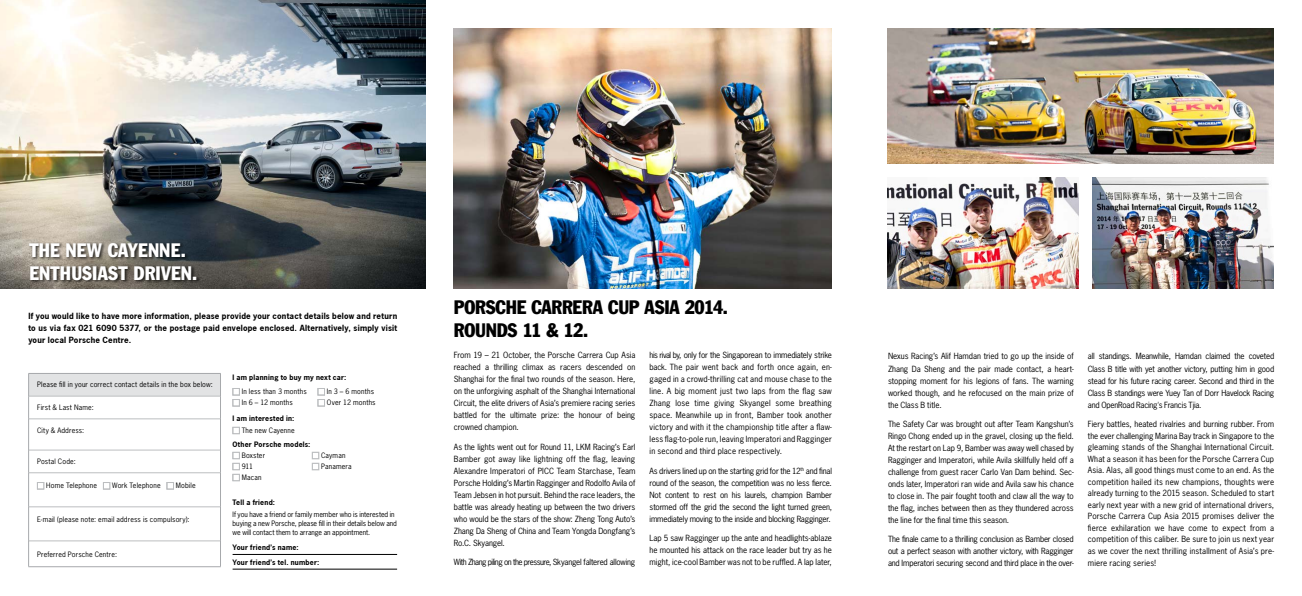
<style>
.page{position:relative;width:1302px;height:596px;background:#fff}
.page>*{position:absolute;margin:0;border:0;box-sizing:border-box;transform-origin:0 0}
.t1{font:condensed 19px/22.8px "Porsche Franklin Gothic";letter-spacing:-.01em;color:#000}
.t2{font:condensed 19px/22.8px "Porsche Franklin Gothic";letter-spacing:.01em;color:#fff}
.t3{font:8px/12px "Porsche News Gothic";letter-spacing:-.005em;color:#000;text-align:justify}
.t4{font:700 8px/12px "Porsche News Gothic";letter-spacing:.025em;color:#000;text-align:justify}
.t5{font:8px "Porsche News Gothic";letter-spacing:-.05em;color:#000}
.t6{font:7px "Porsche News Gothic";letter-spacing:.02em;color:#000}
.t7{font:7px/9px "Porsche News Gothic";letter-spacing:-.005em;color:#000}
.t8{font:700 7px/14.7px "Porsche News Gothic";letter-spacing:.03em;color:#000}
</style>
<div class="page">
<img style="left:0;top:0;width:425px;height:288px">
<img style="left:454px;top:28px;width:377px;height:260px">
<img style="left:887px;top:28px;width:386px;height:135px">
<img style="left:887px;top:177px;width:191px;height:111px">
<img style="left:1092px;top:177px;width:181px;height:111px">
<div style="left:28px;top:242px;width:173px;height:42px;background:#000;opacity:.75"></div>
<div style="left:29px;top:373px;width:191px;height:23px;background:#e2e3e4"></div>
<hr style="left:29px;top:395px;width:191px;height:1px;background:#bcbec0">
<hr style="left:29px;top:418px;width:191px;height:1px;background:#bcbec0">
<hr style="left:29px;top:449px;width:191px;height:1px;background:#bcbec0">
<hr style="left:29px;top:472px;width:191px;height:1px;background:#bcbec0">
<hr style="left:29px;top:506px;width:191px;height:1px;background:#bcbec0">
<hr style="left:29px;top:540px;width:191px;height:1px;background:#bcbec0">
<hr style="left:28px;top:373px;width:193px;height:1px;background:#a7a9ac">
<svg style="left:28px;top:373px;width:1px;height:45px"></svg>
<svg style="left:220px;top:373px;width:1px;height:45px"></svg>
<hr style="left:28px;top:418px;width:1px;height:32px;background:#a7a9ac">
<hr style="left:220px;top:418px;width:1px;height:32px;background:#a7a9ac">
<svg style="left:28px;top:450px;width:1px;height:22px"></svg>
<svg style="left:220px;top:450px;width:1px;height:22px"></svg>
<hr style="left:28px;top:472px;width:1px;height:34px;background:#a7a9ac">
<hr style="left:220px;top:472px;width:1px;height:34px;background:#a7a9ac">
<hr style="left:28px;top:506px;width:1px;height:34px;background:#a7a9ac">
<hr style="left:220px;top:506px;width:1px;height:34px;background:#a7a9ac">
<svg style="left:28px;top:540px;width:1px;height:26px"></svg>
<svg style="left:220px;top:540px;width:1px;height:26px"></svg>
<hr style="left:28px;top:566px;width:193px;height:1px;background:#a7a9ac">
<div style="left:37px;top:482px;width:7px;height:7px;border:1px solid #bcbec0"></div>
<div style="left:103px;top:482px;width:7px;height:7px;border:1px solid #bcbec0"></div>
<div style="left:167px;top:482px;width:7px;height:7px;border:1px solid #bcbec0"></div>
<hr style="left:232px;top:554px;width:165px;height:1px;background:#000">
<hr style="left:232px;top:568px;width:165px;height:1px;background:#000">
<div style="left:232px;top:388px;width:8px;height:7px;border:1px solid #bcbec0"></div>
<div style="left:317px;top:388px;width:8px;height:7px;border:1px solid #bcbec0"></div>
<div style="left:232px;top:399px;width:8px;height:7px;border:1px solid #bcbec0"></div>
<div style="left:317px;top:399px;width:8px;height:7px;border:1px solid #bcbec0"></div>
<div style="left:232px;top:426px;width:8px;height:8px;border:1px solid #bcbec0"></div>
<div style="left:232px;top:451px;width:8px;height:8px;border:1px solid #bcbec0"></div>
<div style="left:312px;top:451px;width:7px;height:8px;border:1px solid #bcbec0"></div>
<div style="left:232px;top:462px;width:8px;height:8px;border:1px solid #bcbec0"></div>
<div style="left:312px;top:462px;width:7px;height:8px;border:1px solid #bcbec0"></div>
<svg style="left:233px;top:452px;width:6px;height:19px"></svg>
<div style="left:232px;top:473px;width:8px;height:8px;border:1px solid #bcbec0"></div>
<h1 class="t2" style="left:29px;top:238px;width:169px">THE NEW CAYENNE.<br>ENTHUSIAST DRIVEN.</h1>
<p class="t4" style="left:28px;top:310px;width:370px">If you would like to have more information, please provide your contact details below and return to us via fax 021 6090 5377, or the postage paid envelope enclosed. Alternatively, simply visit your local Porsche Centre.</p>
<p class="t6" style="left:37px;top:380px;width:177px">Please fill in your correct contact details in the box below:</p>
<p class="t6" style="left:37px;top:403px;width:58px">First &amp; Last Name:</p>
<p class="t6" style="left:37px;top:425px;width:49px">City &amp; Address:</p>
<p class="t6" style="left:37px;top:457px;width:40px">Postal Code:</p>
<p class="t6" style="left:46px;top:481px;width:52px">Home Telephone</p>
<p class="t6" style="left:112px;top:481px;width:50px">Work Telephone</p>
<p class="t6" style="left:176px;top:481px;width:21px">Mobile</p>
<p class="t6" style="left:37px;top:514px;width:154px">E-mail (please note: email address is compulsory):</p>
<p class="t6" style="left:37px;top:549px;width:81px">Preferred Porsche Centre:</p>
<p class="t8" style="left:232px;top:370px;width:115px">I am planning to buy my next car:</p>
<p class="t6" style="left:242px;top:387px;width:66px">In less than 3 months</p>
<p class="t6" style="left:327px;top:387px;width:49px">In 3 – 6 months</p>
<p class="t6" style="left:242px;top:398px;width:53px">In 6 – 12 months</p>
<p class="t6" style="left:327px;top:398px;width:50px">Over 12 months</p>
<p class="t8" style="left:232px;top:411px;width:63px">I am interested in:</p>
<p class="t6" style="left:242px;top:425px;width:55px">The new Cayenne</p>
<p class="t8" style="left:232px;top:436px;width:79px">Other Porsche models:</p>
<p class="t6" style="left:242px;top:450px;width:25px">Boxster</p>
<p class="t6" style="left:321px;top:450px;width:26px">Cayman</p>
<p class="t6" style="left:242px;top:461px;width:13px">911</p>
<p class="t6" style="left:321px;top:461px;width:32px">Panamera</p>
<p class="t6" style="left:242px;top:472px;width:21px">Macan</p>
<p class="t8" style="left:232px;top:494px;width:44px">Tell a friend:</p>
<p class="t7" style="left:232px;top:510px;width:166px">If you have a friend or family member who is interested in buying a new Porsche, please fill in their details below and we will contact them to arrange an appointment.</p>
<p class="t8" style="left:232px;top:539px;width:88px">Your friend’s name:<br>Your friend’s tel. number:</p>
<h1 class="t1" style="left:454px;top:295px;width:275px">PORSCHE CARRERA CUP ASIA 2014.<br>ROUNDS 11 &amp; 12.</h1>
<p class="t3" style="left:454px;top:349px;width:183px">From 19 – 21 October, the Porsche Carrera Cup Asia reached a thrilling climax as racers descended on Shanghai for the final two rounds of the season. Here, on the unforgiving asphalt of the Shanghai International Circuit, the elite drivers of Asia’s premiere racing series battled for the ultimate prize: the honour of being crowned champion.</p>
<p class="t3" style="left:454px;top:440px;width:183px">As the lights went out for Round 11, LKM Racing’s Earl Bamber got away like lightning off the flag, leaving Alexandre Imperatori of PICC Team Starchase, Team Porsche Holding’s Martin Ragginger and Rodolfo Avila of Team Jebsen in hot pursuit. Behind the race leaders, the battle was already heating up between the two drivers who would be the stars of the show: Zheng Tong Auto’s Zhang Da Sheng of China and Team Yongda Dongfang’s Ro.C. Skyangel.</p>
<p class="t5" style="left:454px;top:556px;width:183px">With Zhang piling on the pressure, Skyangel faltered allowing</p>
<p class="t3" style="left:649px;top:349px;width:184px">his rival by, only for the Singaporean to immediately strike back. The pair went back and forth once again, en&shy;gaged in a crowd-thrilling cat and mouse chase to the line. A big moment just two laps from the flag saw Zhang lose time giving Skyangel some breathing space. Meanwhile up in front, Bamber took another victory and with it the championship title after a flaw&shy;less flag-to-pole run, leaving Imperatori and Ragginger in second and third place respectively.</p>
<p class="t3" style="left:649px;top:464px;width:184px">As drivers lined up on the starting grid for the 12<sup>th</sup> and final round of the season, the competition was no less fierce.<br>Not content to rest on his laurels, champion Bamber stormed off the grid the second the light turned green, immediately moving to the inside and blocking Ragginger.</p>
<p class="t3" style="left:649px;top:531px;width:184px">Lap 5 saw Ragginger up the ante and headlights-ablaze he mounted his attack on the race leader but try as he might, ice-cool Bamber was not to be ruffled. A lap later,</p>
<p class="t3" style="left:887px;top:350px;width:187px">Nexus Racing’s Alif Hamdan tried to go up the inside of Zhang Da Sheng and the pair made contact, a heart&shy;stopping moment for his legions of fans. The warning worked though, and he refocused on the main prize of the Class B title.</p>
<p class="t3" style="left:887px;top:417px;width:187px">The Safety Car was brought out after Team Kangshun’s Ringo Chong ended up in the gravel, closing up the field.<br>At the restart on Lap 9, Bamber was away well chased by Ragginger and Imperatori, while Avila skillfully held off a challenge from guest racer Carlo Van Dam behind. Sec&shy;onds later, Imperatori ran wide and Avila saw his chance to close in. The pair fought tooth and claw all the way to the flag, inches between then as they thundered across the line for the final time this season.</p>
<p class="t3" style="left:887px;top:532px;width:187px">The finale came to a thrilling conclusion as Bamber closed out a perfect season with another victory, with Ragginger and Imperatori securing second and third place in the over-</p>
<p class="t3" style="left:1087px;top:350px;width:188px">all standings. Meanwhile, Hamdan claimed the coveted Class B title with yet another victory, putting him in good stead for his future racing career. Second and third in the Class B standings were Yuey Tan of Dorr Havelock Racing and OpenRoad Racing's Francis Tjia.</p>
<p class="t3" style="left:1087px;top:418px;width:188px;line-height:11.5px">Fiery battles, heated rivalries and burning rubber. From the ever challenging Marina Bay track in Singapore to the gleaming stands of the Shanghai International Circuit.<br>What a season it has been for the Porsche Carrera Cup Asia. Alas, all good things must come to an end. As the competition hailed its new champions, thoughts were already turning to the 2015 season. Scheduled to start early next year with a new grid of international drivers, Porsche Carrera Cup Asia 2015 promises deliver the fierce exhilaration we have come to expect from a competition of this caliber. Be sure to join us next year as we cover the next thrilling installment of Asia’s pre&shy;miere racing series!</p>
</div>
